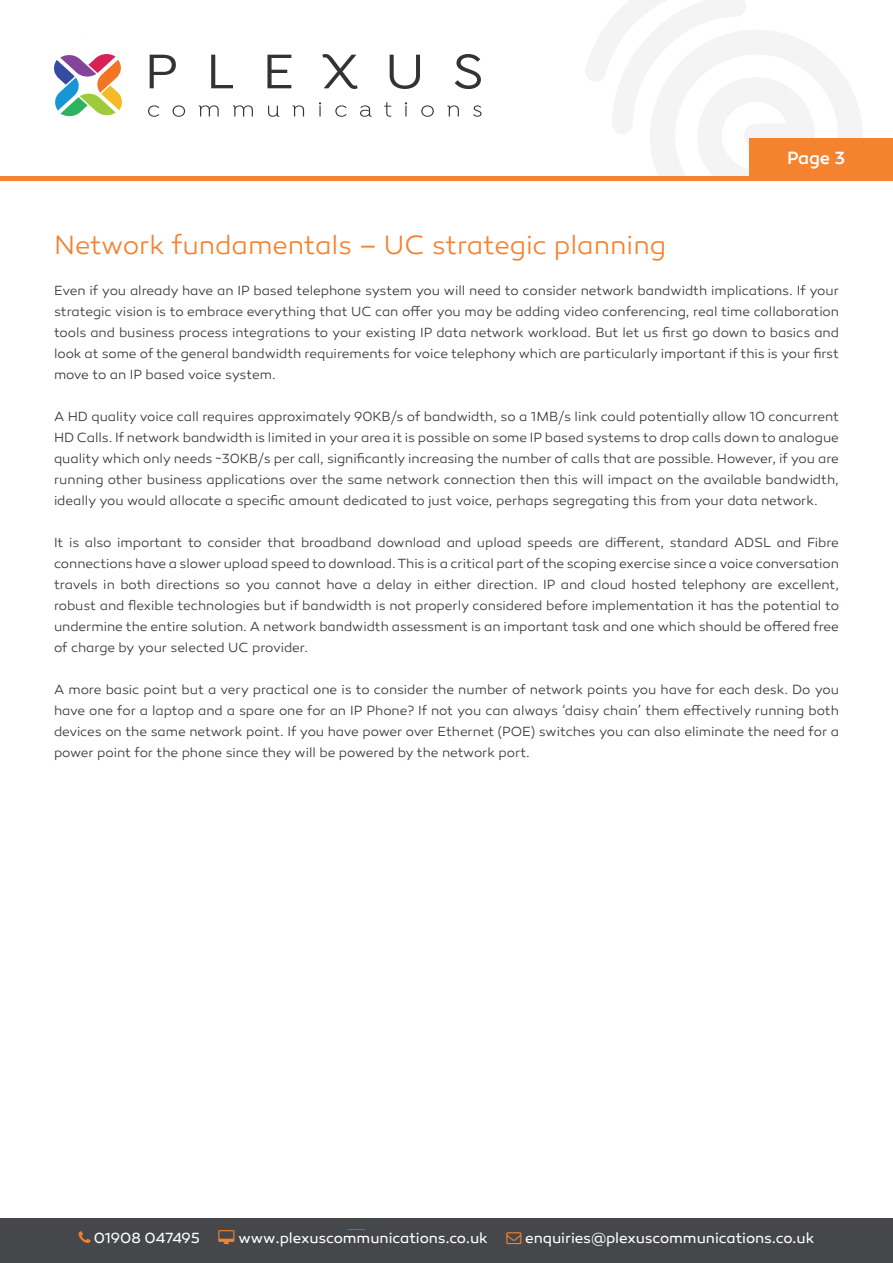
<style>
.page{position:relative;width:893px;height:1263px;background:#fff}
.page>*{position:absolute;margin:0;border:0;box-sizing:border-box;transform-origin:0 0}
.t1{font:300 27px "Canaro";letter-spacing:-.005em;color:#f5822f}
.t2{font:18px "Canaro";letter-spacing:-.005em;color:#fff}
.t3{font:500 18px "Canaro";color:#fff}
.t4{font:15px "Canaro";letter-spacing:-.005em;color:#fff}
.t5{font:300 13.5px/21px "Canaro";letter-spacing:-.005em;color:#353839;text-align:justify}
</style>
<div class="page">
<svg style="left:585px;top:0;width:277px;height:176px"></svg>
<div style="left:749px;top:138px;width:144px;height:41px;background:#f5822f"></div>
<div style="left:0;top:176px;width:893px;height:5px;background:#f5822f"></div>
<div style="left:0;top:1218px;width:893px;height:45px;background:#46474b"></div>
<svg style="left:455px;top:54px;width:26px;height:35px"></svg>
<svg style="left:148px;top:55px;width:37px;height:62px"></svg>
<svg style="left:198px;top:54px;width:236px;height:63px"></svg>
<svg style="left:447px;top:105px;width:12px;height:11px"></svg>
<svg style="left:473px;top:105px;width:8px;height:12px"></svg>
<svg style="left:54px;top:54px;width:68px;height:63px"></svg>
<h2 class="t3" style="left:787px;top:147px;width:60px">Page 3</h2>
<p class="t1" style="left:54px;top:230px;width:613px">Network fundamentals – UC strategic planning</p>
<p class="t5" style="left:54px;top:280px;width:787px">Even if you already have an IP based telephone system you will need to consider network bandwidth implications. If your strategic vision is to embrace everything that UC can offer you may be adding video conferencing, real time collaboration tools and business process integrations to your existing IP data network workload. But let us first go down to basics and look at some of the general bandwidth requirements for voice telephony which are particularly important if this is your first move to an IP based voice system.</p>
<p class="t5" style="left:54px;top:406px;width:786px">A HD quality voice call requires approximately 90KB/s of bandwidth, so a 1MB/s link could potentially allow 10 concurrent HD Calls. If network bandwidth is limited in your area it is possible on some IP based systems to drop calls down to analogue quality which only needs ~30KB/s per call, significantly increasing the number of calls that are possible. However, if you are running other business applications over the same network connection then this will impact on the available bandwidth, ideally you would allocate a specific amount dedicated to just voice, perhaps segregating this from your data network.</p>
<p class="t5" style="left:54px;top:532px;width:786px">It is also important to consider that broadband download and upload speeds are different, standard ADSL and Fibre connections have a slower upload speed to download. This is a critical part of the scoping exercise since a voice conversation travels in both directions so you cannot have a delay in either direction. IP and cloud hosted telephony are excellent, robust and flexible technologies but if bandwidth is not properly considered before implementation it has the potential to undermine the entire solution. A network bandwidth assessment is an important task and one which should be offered free of charge by your selected UC provider.</p>
<p class="t5" style="left:54px;top:679px;width:786px">A more basic point but a very practical one is to consider the number of network points you have for each desk. Do you have one for a laptop and a spare one for an IP Phone? If not you can always ‘daisy chain’ them effectively running both devices on the same network point. If you have power over Ethernet (POE) switches you can also eliminate the need for a power point for the phone since they will be powered by the network port.</p>
<h2 class="t2" style="left:192px;top:1229px;width:134px">020 3814 0229</h2>
<h2 class="t2" style="left:371px;top:1229px;width:155px">info@ecaas.co.uk</h2>
<h2 class="t2" style="left:569px;top:1229px;width:152px">www.ecaas.co.uk</h2>
<p class="t4" style="left:94px;top:1229px;width:108px">01908 047495</p>
<p class="t4" style="left:238px;top:1229px;width:251px">www.plexuscommunications.co.uk</p>
<p class="t4" style="left:525px;top:1229px;width:291px">enquiries@plexuscommunications.co.uk</p>
</div>
